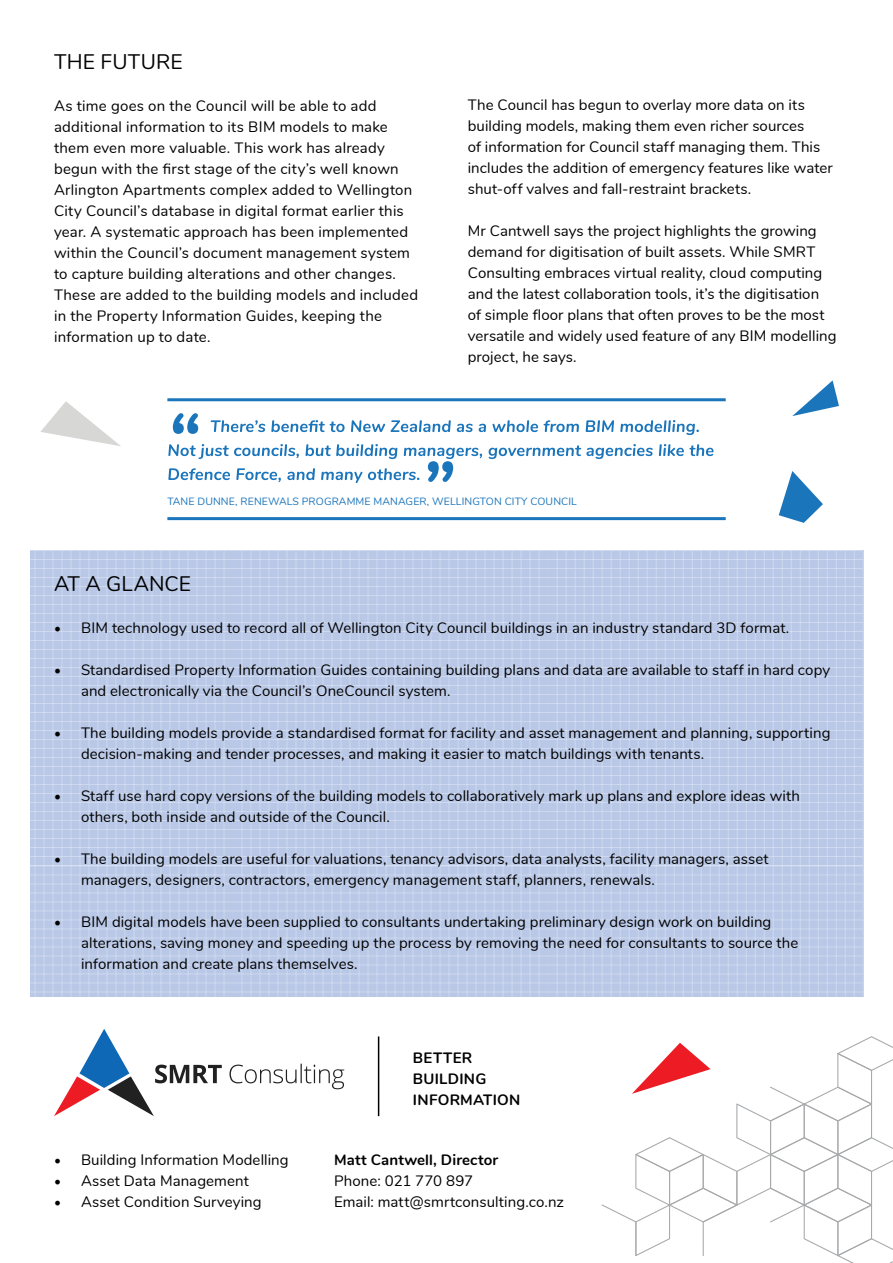
<style>
.page{position:relative;width:893px;height:1263px;background:#fff}
.page>*{position:absolute;margin:0;border:0;box-sizing:border-box;transform-origin:0 0}
.t1{font:21px "Nunito";letter-spacing:.005em;color:#000}
.t2{font:15px/21px "Nunito";letter-spacing:.005em;color:#000}
.t3{font:700 15px/21px "Nunito";letter-spacing:.015em;color:#000}
.t4{font:10.5px "Nunito";letter-spacing:.01em;color:#1b75bb}
.s1{font-family:"Minion Pro";font-size:18px}
</style>
<div class="page">
<svg style="left:30px;top:550px;width:833px;height:316px;background:#bdcbe8"></svg>
<svg style="left:30px;top:866px;width:833px;height:131px;background:#bdcbe8"></svg>
<svg style="left:168px;top:444px;width:545px;height:39px"></svg>
<svg style="left:173px;top:413px;width:526px;height:22px"></svg>
<hr style="left:167px;top:398px;width:559px;height:3px;background:#1b75bb">
<hr style="left:167px;top:517px;width:559px;height:3px;background:#1b75bb">
<hr style="left:378px;top:1036px;width:1px;height:80px;background:#000">
<svg style="left:602px;top:1036px;width:291px;height:227px"></svg>
<svg style="left:779px;top:471px;width:44px;height:52px"></svg>
<svg style="left:792px;top:380px;width:47px;height:36px"></svg>
<svg style="left:40px;top:401px;width:81px;height:45px"></svg>
<svg style="left:54px;top:1029px;width:290px;height:87px"></svg>
<h1 class="t1" style="left:54px;top:54px;width:130px">THE FUTURE</h1>
<p class="t2" style="left:54px;top:96px;width:366px">As time goes on the Council will be able to add additional information to its BIM models to make them even more valuable. This work has already begun with the first stage of the city’s well known Arlington Apartments complex added to Wellington City Council’s database in digital format earlier this year. A systematic approach has been implemented within the Council’s document management system to capture building alterations and other changes.<br>These are added to the building models and included in the Property Information Guides, keeping the information up to date.</p>
<p class="t2" style="left:468px;top:96px;width:367px">The Council has begun to overlay more data on its building models, making them even richer sources<br>of information for Council staff managing them. This includes the addition of emergency features like water shut-off valves and fall-restraint brackets.</p>
<p class="t2" style="left:468px;top:222px;width:370px">Mr Cantwell says the project highlights the growing demand for digitisation of built assets. While SMRT Consulting embraces virtual reality, cloud computing and the latest collaboration tools, it’s the digitisation<br>of simple floor plans that often proves to be the most versatile and widely used feature of any BIM modelling project, he says.</p>
<p class="t4" style="left:167px;top:498px;width:411px">TANE DUNNE, RENEWALS PROGRAMME MANAGER, WELLINGTON CITy COUNCIL</p>
<h1 class="t1" style="left:54px;top:576px;width:139px">AT A GLANCE</h1>
<p class="t2" style="left:54px;top:618px;width:737px"><span class="s1">•</span> BIM technology used to record all of Wellington City Council buildings in an industry standard 3D format.</p>
<p class="t2" style="left:81px;top:660px;width:751px;text-indent:-27px"><span class="s1">•</span> Standardised Property Information Guides containing building plans and data are available to staff in hard copy and electronically via the Council’s OneCouncil system.</p>
<p class="t2" style="left:81px;top:723px;width:751px;text-indent:-27px"><span class="s1">•</span> The building models provide a standardised format for facility and asset management and planning, supporting decision-making and tender processes, and making it easier to match buildings with tenants.</p>
<p class="t2" style="left:81px;top:786px;width:720px;text-indent:-27px"><span class="s1">•</span> Staff use hard copy versions of the building models to collaboratively mark up plans and explore ideas with others, both inside and outside of the Council.</p>
<p class="t2" style="left:81px;top:849px;width:689px;text-indent:-27px"><span class="s1">•</span> The building models are useful for valuations, tenancy advisors, data analysts, facility managers, asset managers, designers, contractors, emergency management staff, planners, renewals.</p>
<p class="t2" style="left:81px;top:912px;width:719px;text-indent:-27px"><span class="s1">•</span> BIM digital models have been supplied to consultants undertaking preliminary design work on building alterations, saving money and speeding up the process by removing the need for consultants to source the information and create plans themselves.</p>
<p class="t2" style="left:54px;top:1150px;width:236px"><span class="s1">•</span> Building Information Modelling</p>
<p class="t2" style="left:54px;top:1171px;width:196px"><span class="s1">•</span> Asset Data Management</p>
<p class="t2" style="left:54px;top:1192px;width:209px"><span class="s1">•</span> Asset Condition Surveying</p>
<p class="t3" style="left:413px;top:1048px;width:109px">BETTER<br>BUILDING<br>INFORMATION</p>
<p class="t3" style="left:334px;top:1150px;width:166px">Matt Cantwell, Director</p>
<p class="t2" style="left:334px;top:1171px;width:232px">Phone: 021 770 897<br>Email: matt@smrtconsulting.co.nz</p>
</div>
